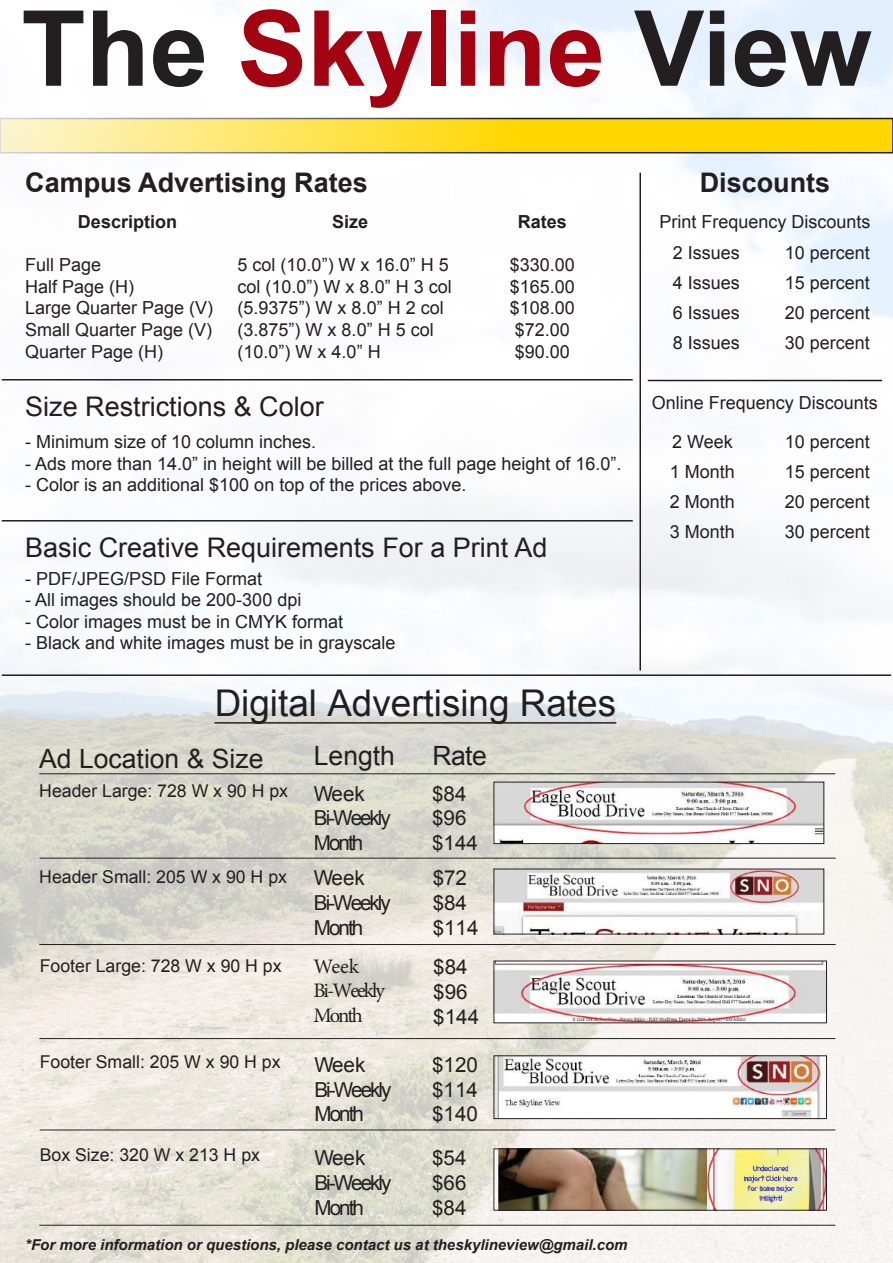
<style>
.page{position:relative;width:893px;height:1263px;background:#fff}
.page>*{position:absolute;margin:0;border:0;box-sizing:border-box;transform-origin:0 0}
.t1{font:115.05px "Minion Pro";color:#231f20}
.t2{font:700 105px "Arial";color:#231f20}
.t3{font:36.9px "Arial";color:#231f20}
.t4{font:27px "Arial";color:#231f20}
.t5{font:700 27px "Arial";color:#231f20}
.t6{font:26.55px "Arial";color:#231f20}
.t7{font:20.7px/24.8px "Arial";letter-spacing:-.095em;color:#231f20}
.t8{font:20.7px/24.8px "Minion Pro";letter-spacing:-.095em;color:#231f20}
.t9{font:18px/21.6px "Arial";color:#231f20}
.t10{font:700 18px "Arial";color:#231f20}
.t11{font:17.7px "Arial";color:#231f20}
.t12{font:italic 700 15px "Arial";color:#231f20}
.t13{font:italic 500 14.7px "Minion Pro";letter-spacing:-.01em;color:#231f20}
.s1{color:#a30210}
.s2{color:#ee1d23}
</style>
<div class="page">
<img style="left:0;top:0;width:893px;height:1263px">
<svg style="left:3px;top:121px;width:887px;height:29px;background:#fedf3c"></svg>
<div style="left:0;top:118px;width:893px;height:35px;border:2px solid #231f20"></div>
<hr style="left:40px;top:858px;width:796px;height:1px;background:#231f20">
<hr style="left:39px;top:944px;width:797px;height:1px;background:#231f20">
<hr style="left:39px;top:1038px;width:796px;height:1px;background:#231f20">
<hr style="left:40px;top:1129px;width:795px;height:1px;background:#231f20">
<hr style="left:39px;top:1225px;width:796px;height:1px;background:#231f20">
<img style="left:496px;top:784px;width:326px;height:58px">
<div style="left:494px;top:782px;width:330px;height:62px;border:1px solid #231f20"></div>
<img style="left:496px;top:871px;width:326px;height:61px">
<img style="left:496px;top:963px;width:329px;height:58px">
<img style="left:497px;top:1057px;width:328px;height:60px">
<div style="left:494px;top:1055px;width:333px;height:64px;border:1px solid #231f20"></div>
<img style="left:496px;top:1150px;width:329px;height:58px">
<div style="left:494px;top:1148px;width:333px;height:62px;border:1px solid #231f20"></div>
<hr style="left:39px;top:773px;width:796px;height:1px;background:#231f20">
<hr style="left:215px;top:722px;width:401px;height:1px;background:#231f20">
<hr style="left:2px;top:379px;width:631px;height:1px;background:#231f20">
<hr style="left:2px;top:520px;width:631px;height:1px;background:#231f20">
<hr style="left:639px;top:173px;width:2px;height:497px;background:#231f20">
<hr style="left:648px;top:380px;width:234px;height:1px;background:#231f20">
<hr style="left:2px;top:674px;width:889px;height:2px;background:#231f20">
<h2 class="t2" style="left:21px;top:-21px;width:852px">The <span class="s1">Skyline</span> View</h2>
<h3 class="t5" style="left:25px;top:165px;width:344px">Campus Advertising Rates</h3>
<p class="t10" style="left:78px;top:210px;width:101px">Description</p>
<p class="t9" style="left:25px;top:254px;width:190px">Full Page<br>Half Page (H)<br>Large Quarter Page (V)<br>Small Quarter Page (V)<br>Quarter Page (H)</p>
<p class="t10" style="left:332px;top:210px;width:38px">Size</p>
<p class="t9" style="left:238px;top:254px;width:216px">5 col (10.0”) W x 16.0” H 5 col (10.0”) W x 8.0” H 3 col (5.9375”) W x 8.0” H 2 col (3.875”) W x 8.0” H 5 col (10.0”) W x 4.0” H</p>
<p class="t10" style="left:518px;top:210px;width:51px">Rates</p>
<p class="t9" style="left:510px;top:254px;width:67px">$330.00 $165.00 $108.00 $72.00 $90.00</p>
<h3 class="t5" style="left:700px;top:165px;width:132px">Discounts</h3>
<p class="t9" style="left:673px;top:207px;width:199px;line-height:30.3px;text-indent:-13px">Print Frequency Discounts<br>2 Issues<br>4 Issues<br>6 Issues<br>8 Issues</p>
<p class="t9" style="left:785px;top:238px;width:87px;line-height:30px;text-align:justify">10 percent 15 percent 20 percent 30 percent</p>
<p class="t9" style="left:672px;top:384px;width:207px;line-height:38.5px;text-indent:-20px">Online Frequency Discounts<br>2 Week</p>
<p class="t9" style="left:670px;top:457px;width:67px;line-height:30px;text-align:justify">1 Month 2 Month 3 Month</p>
<h3 class="t4" style="left:25px;top:389px;width:300px">Size Restrictions &amp; Color</h3>
<p class="t9" style="left:25px;top:431px;width:293px">- Minimum size of 10 column inches.</p>
<p class="t9" style="left:25px;top:453px;width:598px">- Ads more than 14.0” in height will be billed at the full page height of 16.0”.</p>
<p class="t9" style="left:25px;top:474px;width:443px">- Color is an additional $100 on top of the prices above.</p>
<p class="t9" style="left:785px;top:427px;width:87px;line-height:30px;text-align:justify">10 percent 15 percent 20 percent 30 percent</p>
<h1 class="t1" style="left:39px;top:484px;width:795px">The <span class="s2">Skyline</span> View</h1>
<h3 class="t4" style="left:25px;top:529px;width:524px">Basic Creative Requirements For a Print Ad</h3>
<p class="t9" style="left:25px;top:568px;width:239px">- PDF/JPEG/PSD File Format</p>
<p class="t9" style="left:25px;top:589px;width:278px">- All images should be 200-300 dpi</p>
<p class="t9" style="left:25px;top:611px;width:320px">- Color images must be in CMYK format</p>
<p class="t9" style="left:25px;top:632px;width:372px">- Black and white images must be in grayscale</p>
<h3 class="t3" style="left:215px;top:679px;width:403px">Digital Advertising Rates</h3>
<h3 class="t6" style="left:39px;top:741px;width:226px">Ad Location &amp; Size</h3>
<h3 class="t6" style="left:314px;top:739px;width:83px">Length</h3>
<p class="t11" style="left:39px;top:779px;width:250px">Header Large: 728 W x 90 H px</p>
<h3 class="t6" style="left:432px;top:739px;width:56px">Rate</h3>
<p class="t7" style="left:432px;top:781px;width:47px">$84 $96 $144</p>
<p class="t7" style="left:314px;top:781px;width:78px">Week<br>Bi-Weekly<br>Month</p>
<p class="t11" style="left:39px;top:865px;width:249px">Header Small: 205 W x 90 H px</p>
<p class="t7" style="left:314px;top:866px;width:78px">Week<br>Bi-Weekly<br>Month</p>
<p class="t7" style="left:433px;top:866px;width:47px">$72 $84 $114</p>
<p class="t11" style="left:40px;top:954px;width:243px">Footer Large: 728 W x 90 H px</p>
<p class="t8" style="left:313px;top:954px;width:73px">Week<br>Bi-Weekly<br>Month</p>
<p class="t7" style="left:433px;top:955px;width:47px">$84 $96 $144</p>
<p class="t11" style="left:40px;top:1050px;width:242px">Footer Small: 205 W x 90 H px</p>
<p class="t7" style="left:315px;top:1052px;width:78px">Week<br>Bi-Weekly<br>Month</p>
<p class="t7" style="left:432px;top:1052px;width:47px;text-align:justify">$120 $114 $140</p>
<p class="t11" style="left:40px;top:1143px;width:222px">Box Size: 320 W x 213 H px</p>
<p class="t7" style="left:432px;top:1145px;width:36px;text-align:justify">$54 $66 $84</p>
<p class="t7" style="left:315px;top:1145px;width:78px">Week<br>Bi-Weekly<br>Month</p>
<p class="t13" style="left:40px;top:1238px;width:448px">*Run an online ad for more than a month and receive 20 percent offthe price.</p>
<p class="t12" style="left:25px;top:1235px;width:604px">*For more information or questions, please contact us at theskylineview@gmail.com</p>
</div>
